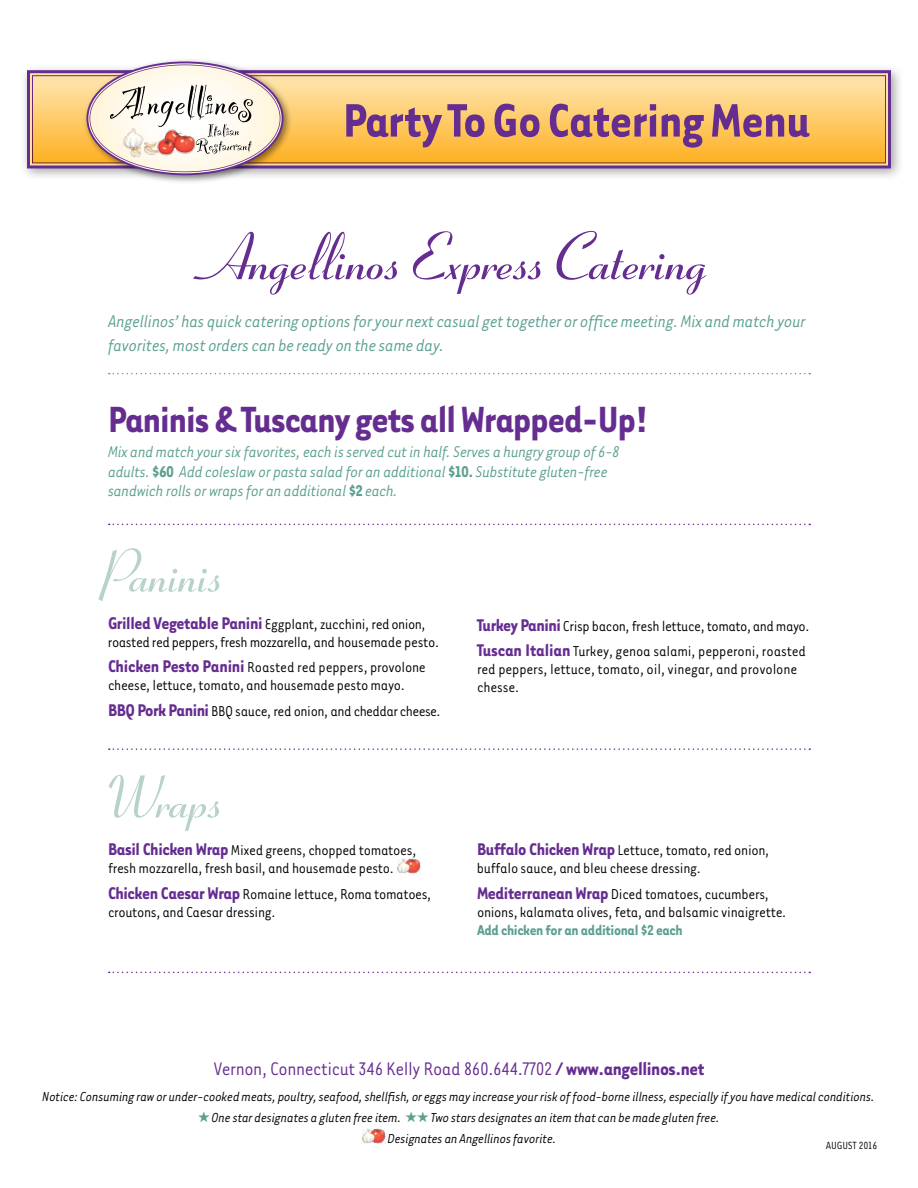
<style>
.page{position:relative;width:918px;height:1188px;background:#fff}
.page>*{position:absolute;margin:0;border:0;box-sizing:border-box;transform-origin:0 0}
.t1{font:700 66px "Ribbon 131 BT";letter-spacing:-.01em;color:#662d91}
.t2{font:700 60px "Ribbon 131 BT";letter-spacing:-.01em;color:#b6d2c9}
.t3{font:700 54px "Tarzana Nar OT";letter-spacing:-.005em;color:#662d91}
.t4{font:700 42px "Tarzana Nar OT";letter-spacing:-.02em;color:#662d91}
.t5{font:21px "Tarzana Nar OT";letter-spacing:-.02em;color:#662d91}
.t6{font:italic 19.5px/24px "Tarzana Nar OT";letter-spacing:-.02em;color:#5ca091}
.t7{font:italic 18px/19.5px "Tarzana Nar OT";letter-spacing:-.025em;color:#5ca091}
.t8{font:16.5px/18px "Tarzana Nar OT";letter-spacing:-.02em;color:#000}
.t9{font:700 16.5px "Tarzana Nar OT";letter-spacing:-.02em;color:#5ca091}
.t10{font:italic 15px/21px "Tarzana Nar OT";letter-spacing:-.02em;color:#000}
.t11{font:12px "Tarzana Nar OT";letter-spacing:-.01em;color:#000}
.s1{font-weight:700;font-style:normal}
.s2{font-weight:700;font-size:19.5px;color:#662d91}
.s3{font-weight:700}
.s4{color:#5ca091}
</style>
<div class="page">
<img style="left:362px;top:1129px;width:24px;height:14px">
<div style="left:20px;top:64px;width:884px;height:118px;background:#000;opacity:.35"></div>
<svg style="left:26px;top:69px;width:866px;height:101px;background:#f1c073"></svg>
<div style="left:32px;top:75px;width:854px;height:88px;border:1px solid #662d91"></div>
<div style="left:83px;top:58px;width:210px;height:127px;background:#000;opacity:.45"></div>
<svg style="left:86px;top:61px;width:198px;height:114px"></svg>
<img style="left:121px;top:125px;width:76px;height:35px">
<svg style="left:109px;top:373px;width:701px;height:1px"></svg>
<svg style="left:109px;top:524px;width:701px;height:1px"></svg>
<svg style="left:109px;top:748px;width:701px;height:2px"></svg>
<svg style="left:109px;top:972px;width:701px;height:1px"></svg>
<img style="left:397px;top:859px;width:23px;height:14px">
<h3 class="t3" style="left:343px;top:87px;width:469px">Party To Go Catering Menu</h3>
<h1 class="t1" style="left:209px;top:218px;width:507px">Angellinos Express Catering</h1>
<p class="t6" style="left:108px;top:308px;width:700px">Angellinos’ has quick catering options for your next casual get together or office meeting. Mix and match your favorites, most orders can be ready on the same day.</p>
<h3 class="t4" style="left:108px;top:393px;width:542px">Paninis &amp; Tuscany gets all Wrapped-Up!</h3>
<p class="t7" style="left:108px;top:441px;width:513px">Mix and match your six favorites, each is served cut in half. Serves a hungry group of 6-8 adults. <span class="s1">$60</span> Add coleslaw or pasta salad for an additional <span class="s1">$10.</span> Substitute gluten-free sandwich rolls or wraps for an additional <span class="s1">$2</span> each.</p>
<h2 class="t2" style="left:108px;top:536px;width:121px">Paninis</h2>
<p class="t8" style="left:108px;top:614px;width:333px"><span class="s2">Grilled Vegetable Panini</span> Eggplant, zucchini, red onion, roasted red peppers, fresh mozzarella, and housemade pesto.</p>
<p class="t8" style="left:108px;top:657px;width:319px"><span class="s2">Chicken Pesto Panini</span> Roasted red peppers, provolone cheese, lettuce, tomato, and housemade pesto mayo.</p>
<p class="t8" style="left:108px;top:701px;width:334px"><span class="s2">BBQ Pork Panini</span> BBQ sauce, red onion, and cheddar cheese.</p>
<h2 class="t2" style="left:108px;top:762px;width:121px">Wraps</h2>
<p class="t8" style="left:108px;top:840px;width:310px"><span class="s2">Basil Chicken Wrap</span> Mixed greens, chopped tomatoes, fresh mozzarella, fresh basil, and housemade pesto.</p>
<p class="t8" style="left:108px;top:884px;width:325px"><span class="s2">Chicken Caesar Wrap</span> Romaine lettuce, Roma tomatoes, croutons, and Caesar dressing.</p>
<p class="t8" style="left:477px;top:612px;width:334px;line-height:25.5px"><span class="s2">Turkey Panini</span> Crisp bacon, fresh lettuce, tomato, and mayo.<br><span class="s2">Tuscan Italian</span> Turkey, genoa salami, pepperoni, roasted</p>
<p class="t8" style="left:477px;top:660px;width:322px">red peppers, lettuce, tomato, oil, vinegar, and provolone chesse.</p>
<p class="t8" style="left:477px;top:840px;width:294px"><span class="s2">Buffalo Chicken Wrap</span> Lettuce, tomato, red onion, buffalo sauce, and bleu cheese dressing.</p>
<p class="t8" style="left:477px;top:884px;width:311px"><span class="s2">Mediterranean Wrap</span> Diced tomatoes, cucumbers, onions, kalamata olives, feta, and balsamic vinaigrette.</p>
<p class="t9" style="left:477px;top:919px;width:207px">Add chicken for an additional $2 each</p>
<p class="t5" style="left:213px;top:1056px;width:493px">Vernon, Connecticut 346 Kelly Road 860.644.7702 <span class="s3">/ www.angellinos.net</span></p>
<p class="t10" style="left:42px;top:1085px;width:834px">Notice: Consuming raw or under-cooked meats, poultry, seafood, shellfish, or eggs may increase your risk of food-borne illness, especially if you have medical conditions.</p>
<p class="t10" style="left:388px;top:1106px;width:334px;text-indent:-190px"><span class="s4">★</span> One star designates a gluten free item. <span class="s4">★★</span> Two stars designates an item that can be made gluten free.<br>Designates an Angellinos favorite.</p>
<p class="t11" style="left:826px;top:1138px;width:53px">AUGUST 2016</p>
</div>
